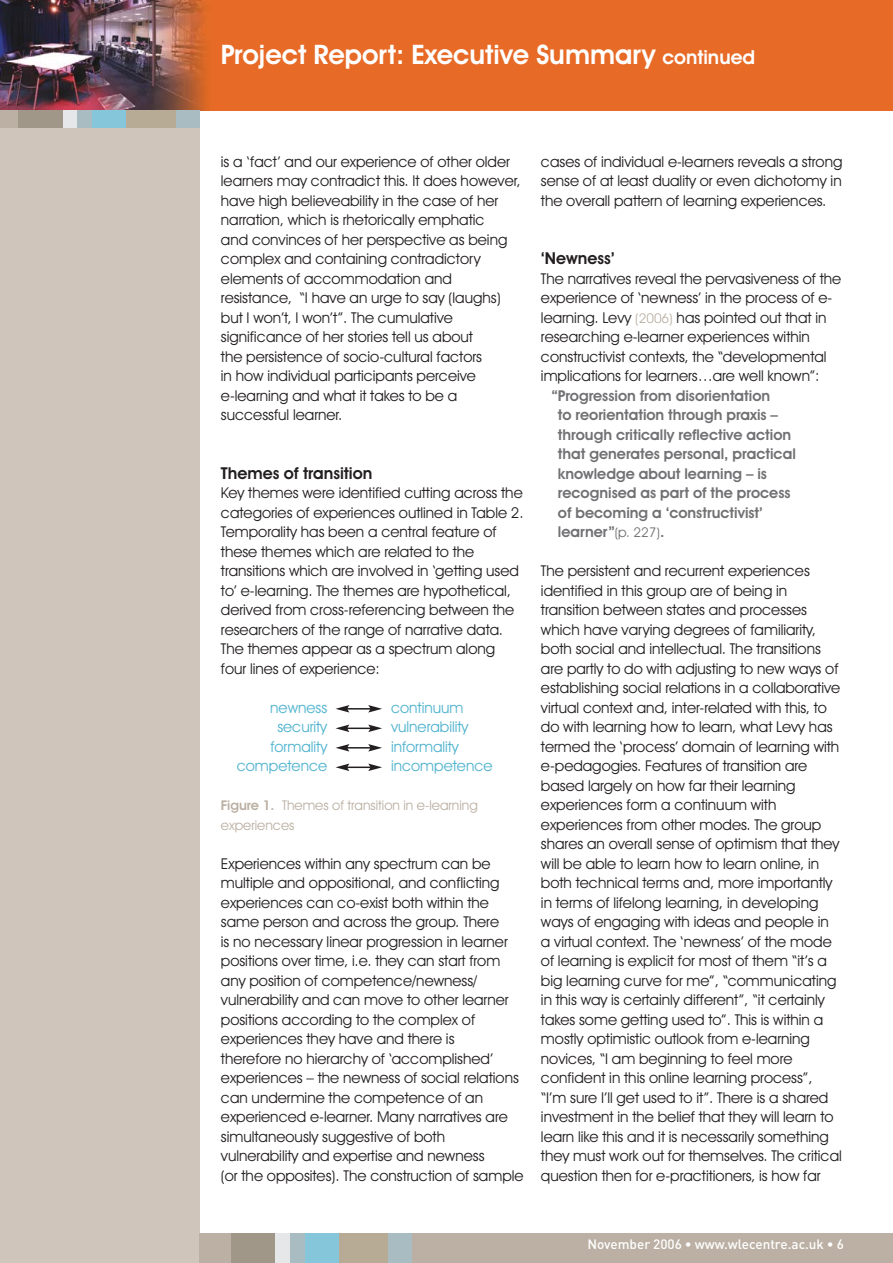
<style>
.page{position:relative;width:893px;height:1263px;background:#fff}
.page>*{position:absolute;margin:0;border:0;box-sizing:border-box;transform-origin:0 0}
.t1{font:600 27px "Avant Garde IT Cby BT";color:#fff}
.t2{font:600 16.5px "Avant Garde IT Cby BT";color:#231f20}
.t3{font:15px/19.5px "Avant Garde IT Cby BT";color:#231f20}
.t4{font:600 15px/19.5px "Avant Garde IT Cby BT";color:#717073}
.t5{font:15px "Avant Garde IT Cby BT";color:#50b3cf}
.t6{font:13.5px/19.5px "Avant Garde IT Cby BT";color:#bbb0a3}
.t7{font:500 13.5px "DIN";color:#fff}
.s1{font-size:19.5px}
.s2{font-weight:600}
.s3{font-size:13.5px;color:#bbb0a3}
.s4{font-weight:400;font-size:13.5px}
</style>
<div class="page">
<div style="left:0;top:1233px;width:892px;height:30px;background:#bbb0a3"></div>
<div style="left:0;top:0;width:200px;height:1263px;background:#cfc5bb"></div>
<img style="left:0;top:0;width:892px;height:111px">
<div style="left:0;top:111px;width:19px;height:17px;background:#bbb0a3"></div>
<div style="left:19px;top:111px;width:44px;height:17px;background:#a19789"></div>
<div style="left:63px;top:111px;width:15px;height:17px;background:#e6e7e8"></div>
<div style="left:78px;top:111px;width:14px;height:17px;background:#a8bcc2"></div>
<div style="left:92px;top:111px;width:35px;height:17px;background:#85c6da"></div>
<div style="left:127px;top:111px;width:49px;height:17px;background:#b8ab96"></div>
<div style="left:176px;top:111px;width:24px;height:17px;background:#a8bcc2"></div>
<div style="left:231px;top:1233px;width:44px;height:30px;background:#a19789"></div>
<div style="left:275px;top:1233px;width:15px;height:30px;background:#e6e7e8"></div>
<div style="left:290px;top:1233px;width:15px;height:30px;background:#a8bcc2"></div>
<div style="left:305px;top:1233px;width:34px;height:30px;background:#85c6da"></div>
<div style="left:339px;top:1233px;width:50px;height:30px;background:#b8ab96"></div>
<div style="left:389px;top:1233px;width:23px;height:30px;background:#a8bcc2"></div>
<hr style="left:347px;top:708px;width:24px;height:2px;background:#231f20">
<svg style="left:335px;top:705px;width:14px;height:8px"></svg>
<svg style="left:368px;top:705px;width:14px;height:8px"></svg>
<svg style="left:335px;top:725px;width:47px;height:7px"></svg>
<hr style="left:347px;top:747px;width:24px;height:2px;background:#231f20">
<svg style="left:335px;top:744px;width:14px;height:8px"></svg>
<svg style="left:368px;top:744px;width:14px;height:8px"></svg>
<svg style="left:335px;top:764px;width:47px;height:7px"></svg>
<h1 class="t1" style="left:221px;top:38px;width:536px">Project Report: Executive Summary <span class="s1">continued</span></h1>
<p class="t3" style="left:221px;top:152px;width:301px">is a ‘fact’ and our experience of other older learners may contradict this. It does however, have high believeability in the case of her narration, which is rhetorically emphatic<br>and convinces of her perspective as being complex and containing contradictory elements of accommodation and resistance, “I have an urge to say (laughs) but I won’t, I won’t”. The cumulative significance of her stories tell us about<br>the persistence of socio-cultural factors<br>in how individual participants perceive e-learning and what it takes to be a successful learner.</p>
<p class="t2" style="left:221px;top:463px;width:153px">Themes of transition</p>
<p class="t3" style="left:221px;top:483px;width:304px">Key themes were identified cutting across the categories of experiences outlined in Table 2.<br>Temporality has been a central feature of these themes which are related to the transitions which are involved in ‘getting used to’ e-learning. The themes are hypothetical, derived from cross-referencing between the researchers of the range of narrative data.<br>The themes appear as a spectrum along four lines of experience:</p>
<p class="t5" style="left:270px;top:698px;width:58px">newness</p>
<p class="t5" style="left:391px;top:698px;width:74px">continuum</p>
<p class="t5" style="left:277px;top:718px;width:51px">security</p>
<p class="t5" style="left:391px;top:718px;width:79px">vulnerability</p>
<p class="t5" style="left:270px;top:737px;width:58px">formality</p>
<p class="t5" style="left:391px;top:737px;width:69px">informality</p>
<p class="t5" style="left:237px;top:757px;width:92px">competence</p>
<p class="t5" style="left:391px;top:757px;width:103px">incompetence</p>
<p class="t6" style="left:221px;top:796px;width:258px"><span class="s2">Figure 1.</span> Themes of transition in e-learning experiences</p>
<p class="t3" style="left:221px;top:854px;width:304px">Experiences within any spectrum can be multiple and oppositional, and conflicting experiences can co-exist both within the same person and across the group. There<br>is no necessary linear progression in learner positions over time, i.e. they can start from any position of competence/newness/ vulnerability and can move to other learner positions according to the complex of experiences they have and there is<br>therefore no hierarchy of ‘accomplished’ experiences – the newness of social relations can undermine the competence of an experienced e-learner. Many narratives are simultaneously suggestive of both vulnerability and expertise and newness<br>(or the opposites). The construction of sample</p>
<p class="t3" style="left:541px;top:152px;width:303px;text-align:justify">cases of individual e-learners reveals a strong sense of at least duality or even dichotomy in the overall pattern of learning experiences.</p>
<p class="t2" style="left:541px;top:249px;width:75px">‘Newness’</p>
<p class="t3" style="left:541px;top:269px;width:302px">The narratives reveal the pervasiveness of the experience of ‘newness’ in the process of e&shy;learning. Levy <span class="s3">(2006)</span> has pointed out that in researching e-learner experiences within constructivist contexts, the “developmental implications for learners…are well known”:</p>
<p class="t4" style="left:558px;top:386px;width:239px;text-indent:-6px">“Progression from disorientation<br>to reorientation through praxis – through critically reflective action that generates personal, practical knowledge about learning – is recognised as part of the process of becoming a ‘constructivist’ learner”<span class="s4">(p. 227)</span>.</p>
<p class="t3" style="left:541px;top:561px;width:302px">The persistent and recurrent experiences identified in this group are of being in transition between states and processes which have varying degrees of familiarity, both social and intellectual. The transitions are partly to do with adjusting to new ways of establishing social relations in a collaborative virtual context and, inter-related with this, to do with learning how to learn, what Levy has termed the ‘process’ domain of learning with e-pedagogies. Features of transition are based largely on how far their learning experiences form a continuum with experiences from other modes. The group shares an overall sense of optimism that they will be able to learn how to learn online, in both technical terms and, more importantly in terms of lifelong learning, in developing ways of engaging with ideas and people in a virtual context. The ‘newness’ of the mode of learning is explicit for most of them “it’s a big learning curve for me”, “communicating in this way is certainly different”, “it certainly takes some getting used to”. This is within a mostly optimistic outlook from e-learning novices, “I am beginning to feel more confident in this online learning process”,<br>“I’m sure I’ll get used to it”. There is a shared investment in the belief that they will learn to learn like this and it is necessarily something they must work out for themselves. The critical question then for e-practitioners, is how far</p>
<p class="t7" style="left:587px;top:1236px;width:258px">November 2006 • www.wlecentre.ac.uk • 6</p>
</div>
